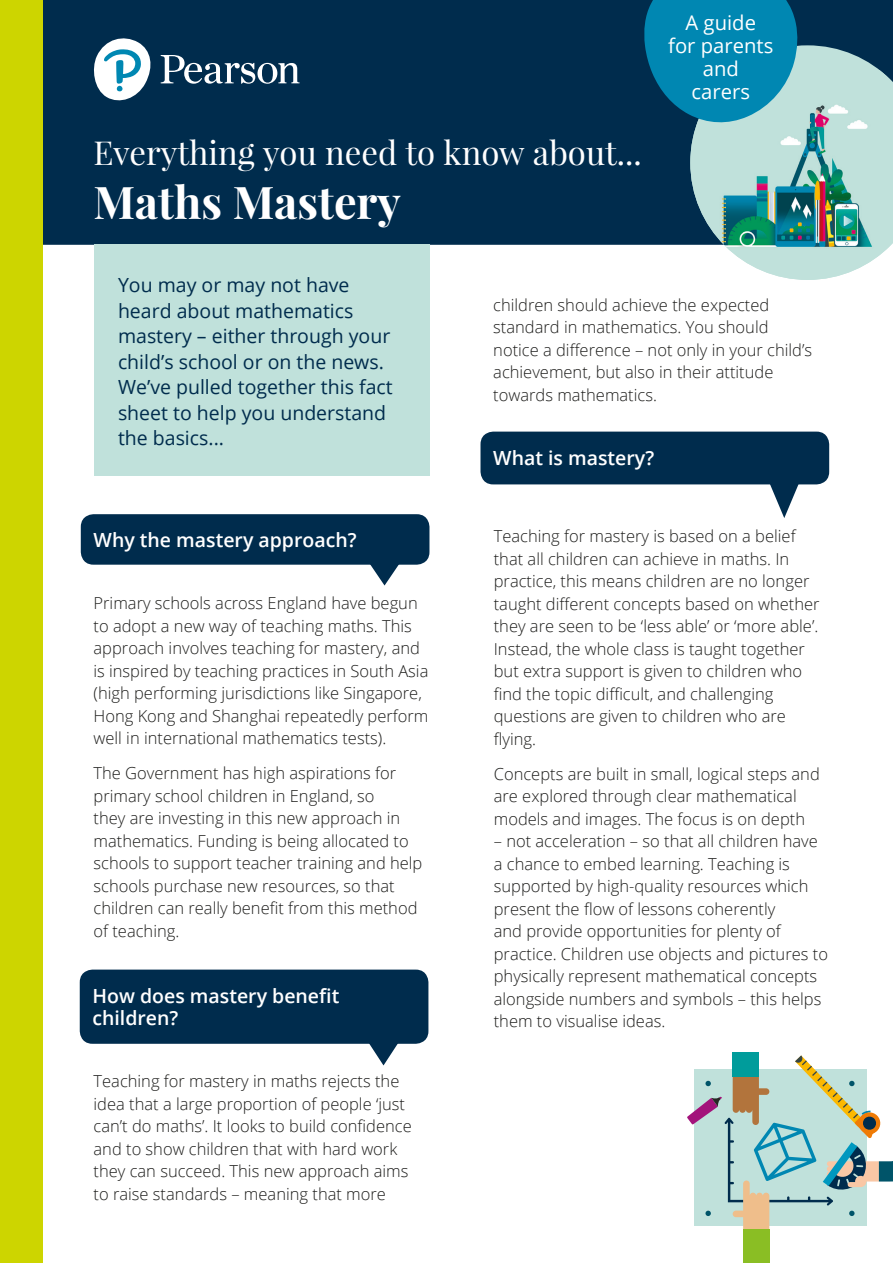
<style>
.page{position:relative;width:893px;height:1263px;background:#fff}
.page>*{position:absolute;margin:0;border:0;box-sizing:border-box;transform-origin:0 0}
.t1{font:700 45px "Playfair Display";color:#fff}
.t2{font:33px "Playfair Display";color:#fff}
.t3{font:20.25px/23px "Open Sans";color:#fff;text-align:center}
.bodytext{font:19.5px/25.5px "Open Sans";color:#002c4d}
.question{font:600 19.5px/22.4px "Open Sans";color:#fff}
.bodytext-2{font:300 16.5px/22.5px "Open Sans";color:#1d1d1b}
</style>
<div class="page">
<div style="left:43px;top:0;width:850px;height:245px;background:#002c4d"></div>
<svg style="left:161px;top:55px;width:139px;height:29px"></svg>
<svg style="left:94px;top:38px;width:60px;height:62px"></svg>
<div style="left:0;top:0;width:43px;height:1263px;background:#cdd500"></div>
<svg style="left:798px;top:45px;width:95px;height:25px;background:#7499a3"></svg>
<img style="left:690px;top:70px;width:203px;height:210px">
<svg style="left:643px;top:0;width:155px;height:125px;background:#1185ab"></svg>
<div style="left:81px;top:514px;width:348px;height:51px;background:#002c4d;border-radius:13px"></div>
<svg style="left:370px;top:564px;width:29px;height:21px"></svg>
<div style="left:480px;top:432px;width:349px;height:52px;background:#002c4d;border-radius:13px"></div>
<svg style="left:769px;top:484px;width:30px;height:34px"></svg>
<div style="left:80px;top:969px;width:348px;height:75px;background:#002c4d;border-radius:13px"></div>
<svg style="left:369px;top:1044px;width:29px;height:21px"></svg>
<div style="left:94px;top:245px;width:335px;height:231px;background:#c0e1db"></div>
<div style="left:743px;top:1229px;width:26px;height:34px;background:#8abe24"></div>
<div style="left:733px;top:1052px;width:26px;height:24px;background:#009c9b"></div>
<svg style="left:687px;top:1055px;width:206px;height:174px"></svg>
<p class="t2" style="left:94px;top:132px;width:550px">Everything you need to know about...</p>
<p class="t1" style="left:94px;top:173px;width:309px">Maths Mastery</p>
<p class="t3" style="left:668px;top:11px;width:107px">A guide<br>for parents and<br>carers</p>
<p class="bodytext" style="left:118px;top:272px;width:276px">You may or may not have heard about mathematics mastery – either through your child’s school or on the news.<br>We’ve pulled together this fact sheet to help you understand the basics...</p>
<p class="question" style="left:94px;top:528px;width:265px">Why the mastery approach?</p>
<p class="bodytext-2" style="left:94px;top:591px;width:336px">Primary schools across England have begun to adopt a new way of teaching maths. This approach involves teaching for mastery, and is inspired by teaching practices in South Asia (high performing jurisdictions like Singapore, Hong Kong and Shanghai repeatedly perform well in international mathematics tests).</p>
<p class="bodytext-2" style="left:94px;top:762px;width:330px">The Government has high aspirations for primary school children in England, so<br>they are investing in this new approach in mathematics. Funding is being allocated to schools to support teacher training and help schools purchase new resources, so that children can really benefit from this method of teaching.</p>
<p class="question" style="left:93px;top:984px;width:248px">How does mastery benefit children?</p>
<p class="bodytext-2" style="left:94px;top:1069px;width:320px">Teaching for mastery in maths rejects the idea that a large proportion of people ‘just can’t do maths’. It looks to build confidence and to show children that with hard work they can succeed. This new approach aims to raise standards – meaning that more</p>
<p class="bodytext-2" style="left:493px;top:293px;width:320px">children should achieve the expected standard in mathematics. You should notice a difference – not only in your child’s achievement, but also in their attitude towards mathematics.</p>
<p class="question" style="left:493px;top:447px;width:162px">What is mastery?</p>
<p class="bodytext-2" style="left:494px;top:524px;width:327px">Teaching for mastery is based on a belief that all children can achieve in maths. In practice, this means children are no longer taught different concepts based on whether they are seen to be ‘less able’ or ‘more able’.<br>Instead, the whole class is taught together but extra support is given to children who find the topic difficult, and challenging questions are given to children who are flying.</p>
<p class="bodytext-2" style="left:494px;top:762px;width:327px">Concepts are built in small, logical steps and are explored through clear mathematical models and images. The focus is on depth</p>
<p class="bodytext-2" style="left:494px;top:830px;width:336px">– not acceleration – so that all children have a chance to embed learning. Teaching is supported by high-quality resources which present the flow of lessons coherently<br>and provide opportunities for plenty of practice. Children use objects and pictures to physically represent mathematical concepts alongside numbers and symbols – this helps them to visualise ideas.</p>
</div>
